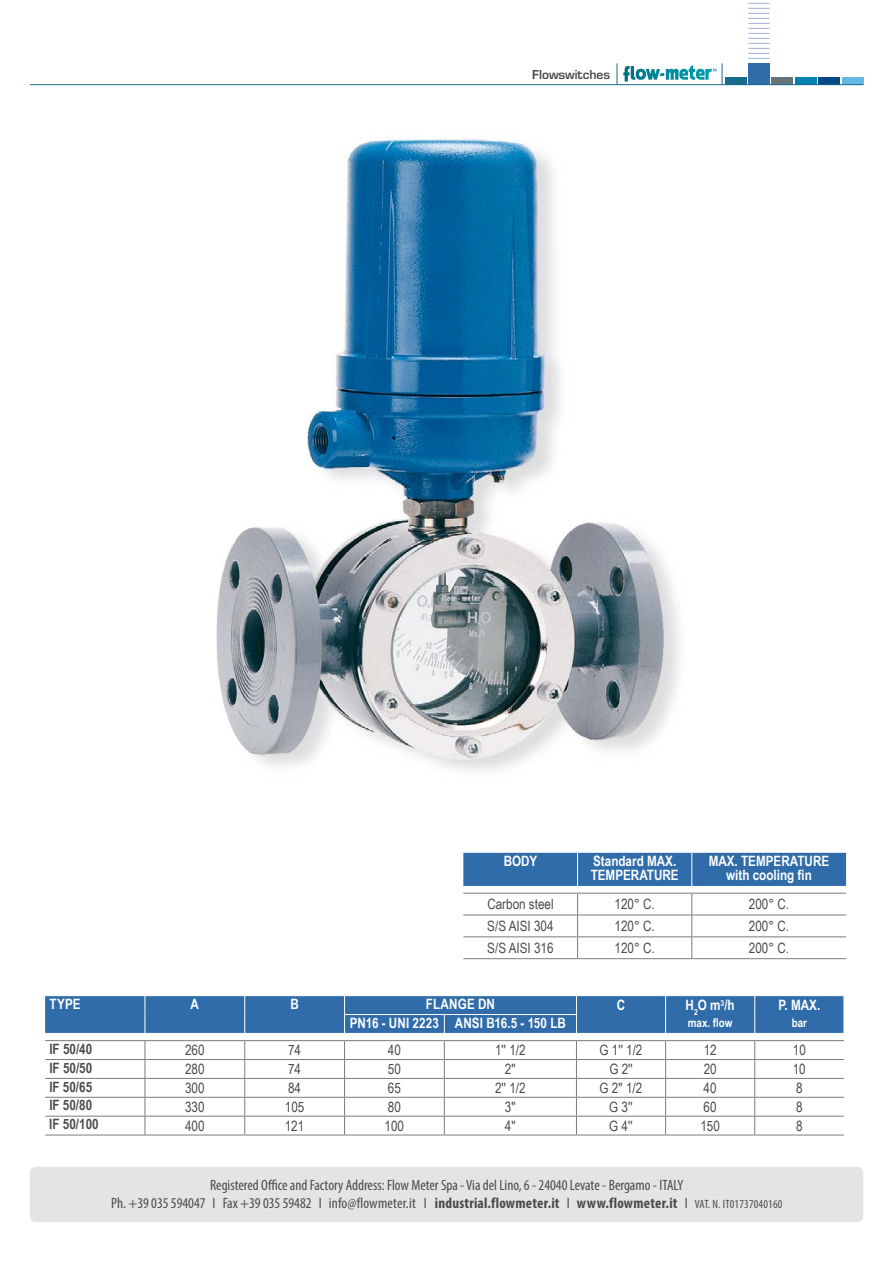
<style>
.page{position:relative;width:893px;height:1263px;background:#fff}
.page>*{position:absolute;margin:0;border:0;box-sizing:border-box;transform-origin:0 0}
.t1{font:condensed 15px/18px "Myriad Pro";color:#4b4b4d;text-align:center}
.t2{font:14.25px "Arial Narrow";color:#4b4b4d}
.t3{font:700 14.25px/14.2px "Arial Narrow";color:#fff}
.t4{font:700 14.25px "Arial Narrow";color:#4b4b4d}
.t5{font:600 12px "Eurostile";color:#4b4b4d}
.t6{font:700 12px "Arial Narrow";color:#fff}
.s1{font-weight:700}
.s2{font-size:12px}
</style>
<div class="page">
<div style="left:30px;top:1167px;width:833px;height:55px;background:#e3e4e4;border-radius:6px"></div>
<div style="left:819px;top:77px;width:21px;height:7px;background:#004985"></div>
<div style="left:842px;top:77px;width:21px;height:8px;background:#64b9e4"></div>
<div style="left:725px;top:77px;width:21px;height:8px;background:#186c8c"></div>
<div style="left:772px;top:77px;width:21px;height:8px;background:#66747b"></div>
<div style="left:748px;top:63px;width:22px;height:22px;background:#2f6ca9"></div>
<div style="left:795px;top:77px;width:21px;height:8px;background:#0081b4"></div>
<hr style="left:30px;top:84px;width:833px;height:1px;background:#186c8c">
<svg style="left:748px;top:3px;width:22px;height:56px"></svg>
<svg style="left:722px;top:63px;width:1px;height:22px"></svg>
<img style="left:216px;top:138px;width:464px;height:633px">
<svg style="left:617px;top:63px;width:99px;height:22px"></svg>
<hr style="left:45px;top:1059px;width:100px;height:1px;background:#7b7c7e">
<hr style="left:145px;top:1059px;width:100px;height:1px;background:#7b7c7e">
<hr style="left:245px;top:1059px;width:100px;height:1px;background:#7b7c7e">
<hr style="left:345px;top:1059px;width:99px;height:1px;background:#7b7c7e">
<hr style="left:444px;top:1059px;width:132px;height:1px;background:#7b7c7e">
<hr style="left:576px;top:1059px;width:90px;height:1px;background:#7b7c7e">
<hr style="left:666px;top:1059px;width:89px;height:1px;background:#7b7c7e">
<hr style="left:755px;top:1059px;width:89px;height:1px;background:#7b7c7e">
<hr style="left:45px;top:1078px;width:100px;height:1px;background:#7b7c7e">
<hr style="left:145px;top:1078px;width:100px;height:1px;background:#7b7c7e">
<hr style="left:245px;top:1078px;width:100px;height:1px;background:#7b7c7e">
<hr style="left:345px;top:1078px;width:99px;height:1px;background:#7b7c7e">
<hr style="left:444px;top:1078px;width:132px;height:1px;background:#7b7c7e">
<hr style="left:576px;top:1078px;width:90px;height:1px;background:#7b7c7e">
<hr style="left:666px;top:1078px;width:89px;height:1px;background:#7b7c7e">
<hr style="left:755px;top:1078px;width:89px;height:1px;background:#7b7c7e">
<hr style="left:45px;top:1097px;width:100px;height:1px;background:#7b7c7e">
<hr style="left:145px;top:1097px;width:100px;height:1px;background:#7b7c7e">
<hr style="left:245px;top:1097px;width:100px;height:1px;background:#7b7c7e">
<hr style="left:345px;top:1097px;width:99px;height:1px;background:#7b7c7e">
<hr style="left:444px;top:1097px;width:132px;height:1px;background:#7b7c7e">
<hr style="left:576px;top:1097px;width:90px;height:1px;background:#7b7c7e">
<hr style="left:666px;top:1097px;width:89px;height:1px;background:#7b7c7e">
<hr style="left:755px;top:1097px;width:89px;height:1px;background:#7b7c7e">
<hr style="left:45px;top:1116px;width:100px;height:1px;background:#7b7c7e">
<hr style="left:145px;top:1116px;width:100px;height:1px;background:#7b7c7e">
<svg style="left:145px;top:1041px;width:1px;height:94px"></svg>
<hr style="left:245px;top:1116px;width:100px;height:1px;background:#7b7c7e">
<svg style="left:244px;top:1041px;width:1px;height:94px"></svg>
<hr style="left:345px;top:1116px;width:99px;height:1px;background:#7b7c7e">
<svg style="left:344px;top:1041px;width:1px;height:94px"></svg>
<hr style="left:444px;top:1116px;width:132px;height:1px;background:#7b7c7e">
<svg style="left:444px;top:1041px;width:1px;height:94px"></svg>
<hr style="left:576px;top:1116px;width:90px;height:1px;background:#7b7c7e">
<svg style="left:576px;top:1041px;width:1px;height:94px"></svg>
<hr style="left:666px;top:1116px;width:89px;height:1px;background:#7b7c7e">
<svg style="left:665px;top:1041px;width:1px;height:94px"></svg>
<hr style="left:755px;top:1116px;width:89px;height:1px;background:#7b7c7e">
<svg style="left:754px;top:1041px;width:1px;height:94px"></svg>
<svg style="left:45px;top:996px;width:799px;height:37px;background:#336faa"></svg>
<hr style="left:45px;top:1040px;width:100px;height:1px;background:#7b7c7e">
<hr style="left:145px;top:1040px;width:100px;height:1px;background:#7b7c7e">
<hr style="left:245px;top:1040px;width:100px;height:1px;background:#7b7c7e">
<hr style="left:345px;top:1040px;width:99px;height:1px;background:#7b7c7e">
<hr style="left:444px;top:1040px;width:132px;height:1px;background:#7b7c7e">
<hr style="left:576px;top:1040px;width:90px;height:1px;background:#7b7c7e">
<hr style="left:666px;top:1040px;width:89px;height:1px;background:#7b7c7e">
<hr style="left:755px;top:1040px;width:89px;height:1px;background:#7b7c7e">
<hr style="left:45px;top:1135px;width:100px;height:1px;background:#7b7c7e">
<hr style="left:145px;top:1135px;width:100px;height:1px;background:#7b7c7e">
<hr style="left:245px;top:1135px;width:100px;height:1px;background:#7b7c7e">
<hr style="left:345px;top:1135px;width:99px;height:1px;background:#7b7c7e">
<hr style="left:444px;top:1135px;width:132px;height:1px;background:#7b7c7e">
<hr style="left:576px;top:1135px;width:90px;height:1px;background:#7b7c7e">
<hr style="left:666px;top:1135px;width:89px;height:1px;background:#7b7c7e">
<hr style="left:755px;top:1135px;width:89px;height:1px;background:#7b7c7e">
<div style="left:463px;top:853px;width:383px;height:33px;background:#2f6ca9"></div>
<hr style="left:691px;top:853px;width:1px;height:33px;background:#fff">
<hr style="left:463px;top:915px;width:115px;height:1px;background:#7b7c7e">
<hr style="left:578px;top:915px;width:114px;height:1px;background:#7b7c7e">
<hr style="left:692px;top:915px;width:154px;height:1px;background:#7b7c7e">
<hr style="left:463px;top:936px;width:115px;height:1px;background:#7b7c7e">
<hr style="left:578px;top:936px;width:114px;height:1px;background:#7b7c7e">
<svg style="left:577px;top:894px;width:1px;height:64px"></svg>
<hr style="left:692px;top:936px;width:154px;height:1px;background:#7b7c7e">
<svg style="left:691px;top:894px;width:1px;height:64px"></svg>
<hr style="left:463px;top:958px;width:115px;height:1px;background:#7b7c7e">
<hr style="left:463px;top:893px;width:115px;height:1px;background:#7b7c7e">
<hr style="left:578px;top:893px;width:114px;height:1px;background:#7b7c7e">
<hr style="left:692px;top:893px;width:154px;height:1px;background:#7b7c7e">
<hr style="left:578px;top:958px;width:114px;height:1px;background:#7b7c7e">
<hr style="left:692px;top:958px;width:154px;height:1px;background:#7b7c7e">
<hr style="left:577px;top:853px;width:1px;height:33px;background:#fff">
<p class="t5" style="left:532px;top:67px;width:80px">Flowswitches</p>
<p class="t3" style="left:504px;top:853px;width:35px">BODY</p>
<p class="t3" style="left:591px;top:853px;width:90px">Standard MAX.<br>TEMPERATURE</p>
<p class="t3" style="left:709px;top:853px;width:122px;text-align:center">MAX. TEMPERATURE with cooling fin</p>
<p class="t2" style="left:487px;top:894px;width:68px">Carbon steel</p>
<p class="t2" style="left:615px;top:894px;width:42px">120° C.</p>
<p class="t2" style="left:749px;top:894px;width:42px">200° C.</p>
<p class="t2" style="left:487px;top:916px;width:68px">S/S AISI 304</p>
<p class="t2" style="left:615px;top:916px;width:42px">120° C.</p>
<p class="t2" style="left:749px;top:916px;width:42px">200° C.</p>
<p class="t2" style="left:487px;top:937px;width:68px">S/S AISI 316</p>
<p class="t2" style="left:615px;top:937px;width:42px">120° C.</p>
<p class="t2" style="left:749px;top:937px;width:42px">200° C.</p>
<p class="t3" style="left:49px;top:996px;width:33px">TYPE</p>
<p class="t3" style="left:191px;top:996px;width:10px">A</p>
<p class="t3" style="left:290px;top:996px;width:10px">B</p>
<p class="t3" style="left:426px;top:996px;width:71px">FLANGE DN</p>
<p class="t3" style="left:617px;top:997px;width:10px">C</p>
<p class="t3" style="left:686px;top:997px;width:51px">H<sub>2</sub>O m<sup>3</sup>/h</p>
<p class="t6" style="left:688px;top:1014px;width:46px">max. flow</p>
<p class="t3" style="left:778px;top:997px;width:44px">P. MAX.</p>
<p class="t3" style="left:350px;top:1015px;width:218px">PN16 - UNI 2223 ANSI B16.5 - 150 LB</p>
<p class="t6" style="left:792px;top:1014px;width:17px">bar</p>
<p class="t4" style="left:49px;top:1038px;width:44px">IF 50/40</p>
<p class="t2" style="left:185px;top:1040px;width:21px">260</p>
<p class="t2" style="left:288px;top:1040px;width:14px">74</p>
<p class="t2" style="left:388px;top:1040px;width:14px">40</p>
<p class="t2" style="left:495px;top:1040px;width:32px">1'' 1/2</p>
<p class="t2" style="left:600px;top:1040px;width:44px">G 1'' 1/2</p>
<p class="t2" style="left:704px;top:1040px;width:14px">12</p>
<p class="t2" style="left:793px;top:1040px;width:14px">10</p>
<p class="t4" style="left:49px;top:1057px;width:44px">IF 50/50</p>
<p class="t2" style="left:185px;top:1059px;width:21px">280</p>
<p class="t2" style="left:288px;top:1059px;width:14px">74</p>
<p class="t2" style="left:388px;top:1059px;width:14px">50</p>
<p class="t2" style="left:505px;top:1059px;width:12px">2''</p>
<p class="t2" style="left:609px;top:1059px;width:25px">G 2''</p>
<p class="t2" style="left:704px;top:1059px;width:14px">20</p>
<p class="t2" style="left:793px;top:1059px;width:14px">10</p>
<p class="t4" style="left:49px;top:1076px;width:44px">IF 50/65</p>
<p class="t2" style="left:185px;top:1077px;width:21px">300</p>
<p class="t2" style="left:288px;top:1077px;width:14px">84</p>
<p class="t2" style="left:388px;top:1077px;width:14px">65</p>
<p class="t2" style="left:495px;top:1077px;width:32px">2'' 1/2</p>
<p class="t2" style="left:600px;top:1077px;width:44px">G 2'' 1/2</p>
<p class="t2" style="left:704px;top:1077px;width:14px">40</p>
<p class="t2" style="left:796px;top:1077px;width:8px">8</p>
<p class="t4" style="left:49px;top:1094px;width:44px">IF 50/80</p>
<p class="t2" style="left:185px;top:1096px;width:21px">330</p>
<p class="t2" style="left:285px;top:1096px;width:21px">105</p>
<p class="t2" style="left:388px;top:1096px;width:14px">80</p>
<p class="t2" style="left:505px;top:1096px;width:12px">3''</p>
<p class="t2" style="left:609px;top:1096px;width:25px">G 3''</p>
<p class="t2" style="left:704px;top:1096px;width:14px">60</p>
<p class="t2" style="left:796px;top:1096px;width:8px">8</p>
<p class="t4" style="left:49px;top:1113px;width:51px">IF 50/100</p>
<p class="t2" style="left:185px;top:1115px;width:21px">400</p>
<p class="t2" style="left:285px;top:1115px;width:21px">121</p>
<p class="t2" style="left:385px;top:1115px;width:21px">100</p>
<p class="t2" style="left:505px;top:1115px;width:12px">4''</p>
<p class="t2" style="left:609px;top:1115px;width:25px">G 4''</p>
<p class="t2" style="left:700px;top:1115px;width:21px">150</p>
<p class="t2" style="left:796px;top:1115px;width:8px">8</p>
<p class="t1" style="left:111px;top:1176px;width:673px">Registered Office and Factory Address: Flow Meter Spa - Via del Lino, 6 - 24040 Levate - Bergamo - ITALY<br>Ph. +39 035 594047 I Fax +39 035 59482 I info@flowmeter.it I <span class="s1">industrial.flowmeter.it</span> I <span class="s1">www.flowmeter.it</span> I <span class="s2">VAT. N. IT01737040160</span></p>
</div>
